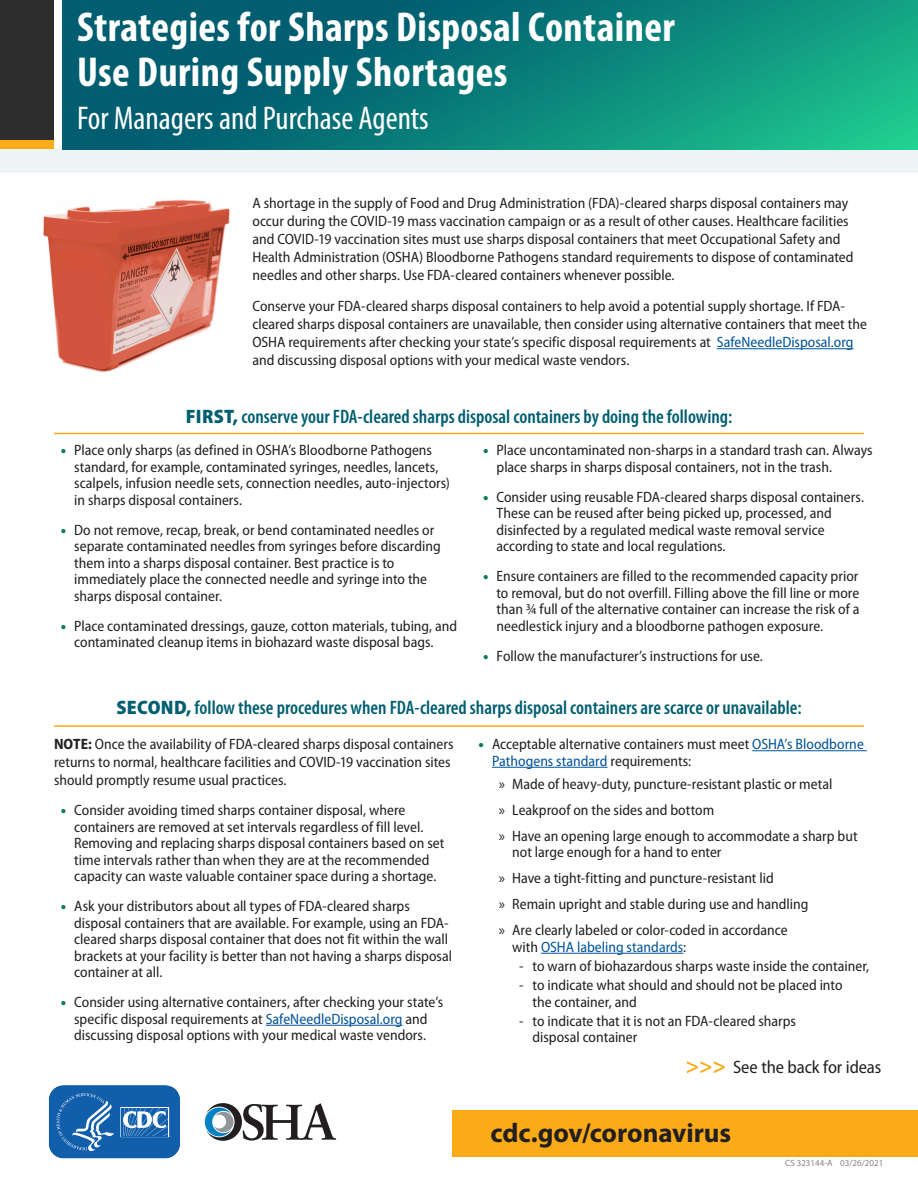
<style>
.page{position:relative;width:918px;height:1188px;background:#fff}
.page>*{position:absolute;margin:0;border:0;box-sizing:border-box;transform-origin:0 0}
.H1_BOLD_WHITE{font:700 condensed 42px/45px "Myriad Pro";letter-spacing:.01em;color:#fff}
.H1_subhead{font:condensed 33px "Myriad Pro";color:#fff}
.t1{font:700 27px "Myriad Pro";letter-spacing:-.005em;color:#231f20}
.t2{font:600 condensed 19.5px "Myriad Pro";color:#005e70}
.quote{font:semi-condensed 18px "Myriad Pro";letter-spacing:-.005em;color:#231f20}
.p_myriad{font:semi-condensed 15px/16.5px "Myriad Pro";color:#231f20}
.L3{font:semi-condensed 15px/16.5px "Myriad Pro";color:#231f20}
.t3{font:9px "Myriad Pro";color:#828487}
.s1{color:#005499}
.s2{font-weight:900;font-stretch:semi-condensed}
.s3{font-weight:900;font-stretch:normal;color:#057d57}
.s4{font-weight:700}
.s5{font-stretch:normal}
</style>
<div class="page">
<div style="left:453px;top:1110px;width:465px;height:47px;background:#fbab18"></div>
<div style="left:0;top:149px;width:918px;height:24px;background:#edf4f5"></div>
<svg style="left:48px;top:1085px;width:132px;height:74px;background:#3677b8"></svg>
<svg style="left:62px;top:0;width:856px;height:149px;background:#097e79"></svg>
<div style="left:0;top:140px;width:54px;height:9px;background:#fbab18"></div>
<div style="left:0;top:0;width:54px;height:140px;background:#2d2d2d"></div>
<img style="left:43px;top:200px;width:187px;height:172px">
<svg style="left:205px;top:1103px;width:131px;height:38px"></svg>
<hr style="left:717px;top:348px;width:137px;height:1px;background:#005499">
<hr style="left:54px;top:433px;width:810px;height:1px;background:#fbab18">
<hr style="left:54px;top:725px;width:810px;height:2px;background:#fbab18">
<hr style="left:266px;top:1025px;width:137px;height:1px;background:#005499">
<hr style="left:752px;top:750px;width:115px;height:1px;background:#005499">
<hr style="left:492px;top:767px;width:116px;height:1px;background:#005499">
<hr style="left:541px;top:953px;width:142px;height:1px;background:#005499">
<svg style="left:687px;top:1061px;width:38px;height:12px"></svg>
<h1 class="H1_BOLD_WHITE" style="left:77px;top:3px;width:599px">Strategies for Sharps Disposal Container<br>Use During Supply Shortages</h1>
<h1 class="H1_subhead" style="left:77px;top:98px;width:353px">For Managers and Purchase Agents</h1>
<p class="p_myriad" style="left:252px;top:194px;width:603px;line-height:18px">A shortage in the supply of Food and Drug Administration (FDA)-cleared sharps disposal containers may occur during the COVID-19 mass vaccination campaign or as a result of other causes. Healthcare facilities and COVID-19 vaccination sites must use sharps disposal containers that meet Occupational Safety and Health Administration (OSHA) Bloodborne Pathogens standard requirements to dispose of contaminated needles and other sharps. Use FDA-cleared containers whenever possible.</p>
<p class="p_myriad" style="left:252px;top:298px;width:616px;line-height:18px">Conserve your FDA-cleared sharps disposal containers to help avoid a potential supply shortage. If FDA&shy;cleared sharps disposal containers are unavailable, then consider using alternative containers that meet the OSHA requirements after checking your state’s specific disposal requirements at <span class="s1">SafeNeedleDisposal.org </span>and discussing disposal options with your medical waste vendors.</p>
<h2 class="t2" style="left:186px;top:405px;width:548px"><span class="s2">FIRST,</span> conserve your FDA-cleared sharps disposal containers by doing the following:</h2>
<p class="p_myriad" style="left:74px;top:442px;width:377px;text-indent:-14px"><span class="s3">•</span> Place only sharps (as defined in OSHA’s Bloodborne Pathogens standard, for example, contaminated syringes, needles, lancets, scalpels, infusion needle sets, connection needles, auto-injectors) in sharps disposal containers.</p>
<p class="p_myriad" style="left:74px;top:522px;width:368px;text-indent:-14px"><span class="s3">•</span> Do not remove, recap, break, or bend contaminated needles or separate contaminated needles from syringes before discarding them into a sharps disposal container. Best practice is to immediately place the connected needle and syringe into the sharps disposal container.</p>
<p class="p_myriad" style="left:74px;top:618px;width:385px;text-indent:-14px"><span class="s3">•</span> Place contaminated dressings, gauze, cotton materials, tubing, and contaminated cleanup items in biohazard waste disposal bags.</p>
<p class="p_myriad" style="left:497px;top:442px;width:378px;text-indent:-14px"><span class="s3">•</span> Place uncontaminated non-sharps in a standard trash can. Always place sharps in sharps disposal containers, not in the trash.</p>
<p class="p_myriad" style="left:497px;top:489px;width:369px;text-indent:-14px"><span class="s3">•</span> Consider using reusable FDA-cleared sharps disposal containers.<br>These can be reused after being picked up, processed, and disinfected by a regulated medical waste removal service according to state and local regulations.</p>
<p class="p_myriad" style="left:497px;top:568px;width:364px;text-align:justify;text-indent:-14px"><span class="s3">•</span> Ensure containers are filled to the recommended capacity prior to removal, but do not overfill. Filling above the fill line or more than 3/4 full of the alternative container can increase the risk of a needlestick injury and a bloodborne pathogen exposure.</p>
<p class="p_myriad" style="left:483px;top:648px;width:281px"><span class="s3">•</span> Follow the manufacturer’s instructions for use.</p>
<h2 class="t2" style="left:116px;top:697px;width:687px"><span class="s2">SECOND,</span> follow these procedures when FDA-cleared sharps disposal containers are scarce or unavailable:</h2>
<p class="p_myriad" style="left:54px;top:736px;width:401px;line-height:18px"><span class="s4">NOTE:</span> Once the availability of FDA-cleared sharps disposal containers returns to normal, healthcare facilities and COVID-19 vaccination sites should promptly resume usual practices.</p>
<p class="p_myriad" style="left:74px;top:802px;width:372px;text-indent:-14px"><span class="s3">•</span> Consider avoiding timed sharps container disposal, where containers are removed at set intervals regardless of fill level.<br>Removing and replacing sharps disposal containers based on set time intervals rather than when they are at the recommended capacity can waste valuable container space during a shortage.</p>
<p class="p_myriad" style="left:74px;top:898px;width:379px;text-indent:-14px"><span class="s3">•</span> Ask your distributors about all types of FDA-cleared sharps disposal containers that are available. For example, using an FDA&shy;cleared sharps disposal container that does not fit within the wall brackets at your facility is better than not having a sharps disposal container at all.</p>
<p class="p_myriad" style="left:61px;top:994px;width:384px;text-align:center"><span class="s3">•</span> Consider using alternative containers, after checking your state’s specific disposal requirements at <span class="s1">SafeNeedleDisposal.org</span> and discussing disposal options with your medical waste vendors.</p>
<p class="p_myriad" style="left:492px;top:736px;width:373px;text-indent:-14px"><span class="s3">•</span> Acceptable alternative containers must meet <span class="s1">OSHA’s Bloodborne<br>Pathogens standard</span> requirements:</p>
<p class="p_myriad" style="left:499px;top:776px;width:335px"><span class="s5">»</span> Made of heavy-duty, puncture-resistant plastic or metal</p>
<p class="p_myriad" style="left:499px;top:802px;width:217px"><span class="s5">»</span> Leakproof on the sides and bottom</p>
<p class="p_myriad" style="left:512px;top:828px;width:347px;text-indent:-14px"><span class="s5">»</span> Have an opening large enough to accommodate a sharp but not large enough for a hand to enter</p>
<p class="p_myriad" style="left:499px;top:870px;width:276px"><span class="s5">»</span> Have a tight-fitting and puncture-resistant lid</p>
<p class="p_myriad" style="left:499px;top:896px;width:311px"><span class="s5">»</span> Remain upright and stable during use and handling</p>
<p class="p_myriad" style="left:512px;top:922px;width:277px;text-indent:-14px"><span class="s5">»</span> Are clearly labeled or color-coded in accordance with <span class="s1">OSHA labeling standards</span>:</p>
<h2 class="L3" style="left:519px;top:958px;width:352px">- to warn of biohazardous sharps waste inside the container,</h2>
<h2 class="L3" style="left:533px;top:977px;width:311px;text-indent:-14px">- to indicate what should and should not be placed into the container, and</h2>
<h2 class="L3" style="left:533px;top:1013px;width:265px;text-indent:-14px">- to indicate that it is not an FDA-cleared sharps disposal container</h2>
<p class="quote" style="left:733px;top:1058px;width:150px">See the back for ideas</p>
<h3 class="t1" style="left:490px;top:1116px;width:242px">cdc.gov/coronavirus</h3>
<p class="t3" style="left:785px;top:1158px;width:100px">CS 323144-A 03/26/2021</p>
</div>
